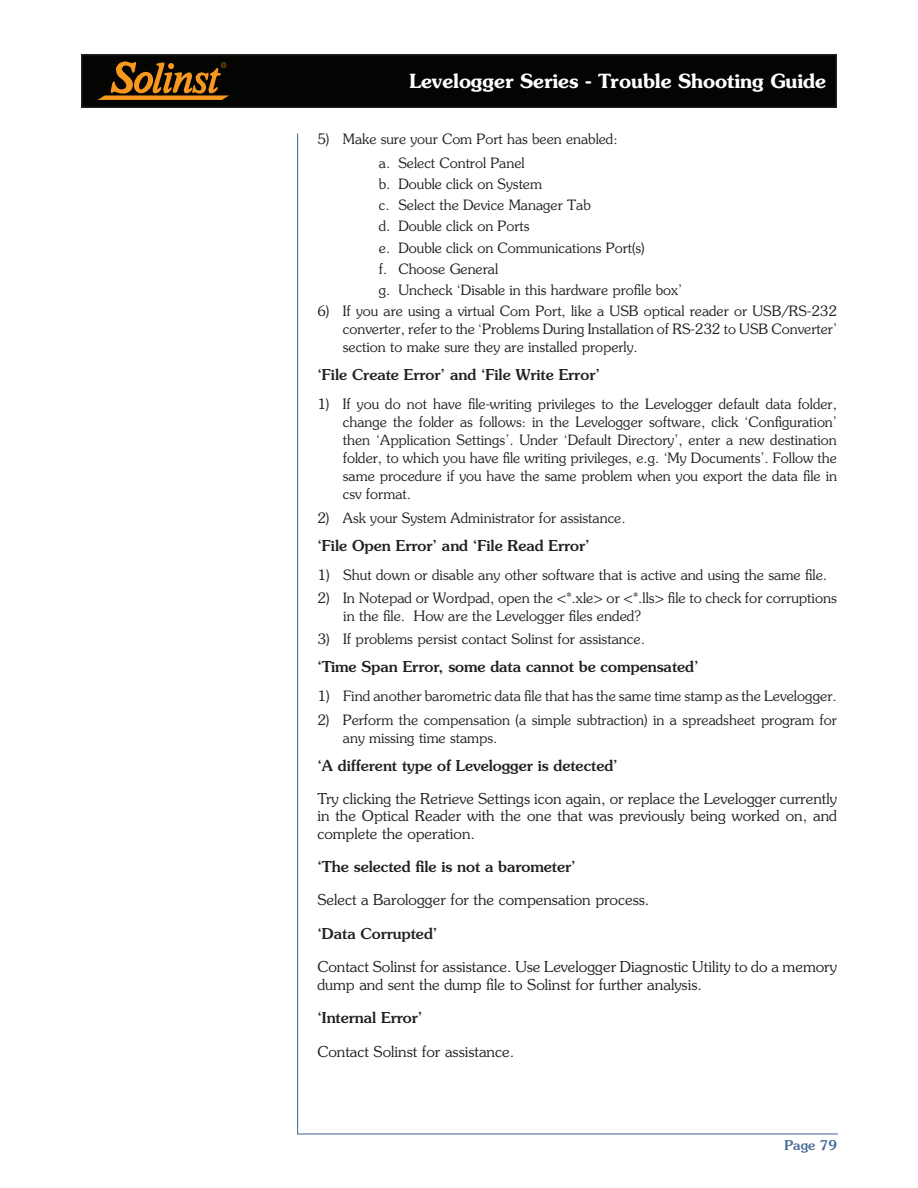
<style>
.page{position:relative;width:918px;height:1188px;background:#fff}
.page>*{position:absolute;margin:0;border:0;box-sizing:border-box;transform-origin:0 0}
.t1{font:600 19.5px "Souvenir Std";letter-spacing:-.005em;color:#fff}
.BODY_Text{font:300 15px/17.2px "Souvenir Std";color:#231f20;text-align:justify}
.BODY_Text-2{font:500 15px "Souvenir Std";color:#231f20}
.Numbered_Paragraph{font:300 14.25px/18px "Souvenir Std";color:#231f20;text-align:justify}
.t2{font:500 13.5px "Souvenir Std";color:#456b96}
</style>
<div class="page">
<div style="left:82px;top:55px;width:754px;height:52px;background:#040503"></div>
<div style="left:81px;top:54px;width:756px;height:54px;border:2px solid #231f20"></div>
<svg style="left:98px;top:62px;width:131px;height:38px"></svg>
<hr style="left:298px;top:1133px;width:540px;height:1px;background:#456b96">
<hr style="left:297px;top:134px;width:1px;height:1001px;background:#456b96">
<h1 class="t1" style="left:410px;top:69px;width:418px">Levelogger Series - Trouble Shooting Guide</h1>
<p class="Numbered_Paragraph" style="left:317px;top:130px;width:302px">5) Make sure your Com Port has been enabled:</p>
<p class="Numbered_Paragraph" style="left:379px;top:154px;width:147px">a. Select Control Panel</p>
<p class="Numbered_Paragraph" style="left:379px;top:175px;width:165px">b. Double click on System</p>
<p class="Numbered_Paragraph" style="left:379px;top:196px;width:213px">c. Select the Device Manager Tab</p>
<p class="Numbered_Paragraph" style="left:379px;top:217px;width:152px">d. Double click on Ports</p>
<p class="Numbered_Paragraph" style="left:379px;top:239px;width:267px">e. Double click on Communications Port(s)</p>
<p class="Numbered_Paragraph" style="left:379px;top:260px;width:121px">f. Choose General</p>
<p class="Numbered_Paragraph" style="left:379px;top:281px;width:305px">g. Uncheck ‘Disable in this hardware profile box’</p>
<p class="Numbered_Paragraph" style="left:343px;top:302px;width:496px;text-indent:-25px">6) If you are using a virtual Com Port, like a USB optical reader or USB/RS-232 converter, refer to the ‘Problems During Installation of RS-232 to USB Converter’ section to make sure they are installed properly.</p>
<p class="BODY_Text-2" style="left:317px;top:366px;width:284px">‘File Create Error’ and ‘File Write Error’</p>
<p class="Numbered_Paragraph" style="left:343px;top:395px;width:496px;text-indent:-25px">1) If you do not have file-writing privileges to the Levelogger default data folder, change the folder as follows: in the Levelogger software, click ‘Configuration’ then ‘Application Settings’. Under ‘Default Directory’, enter a new destination folder, to which you have file writing privileges, e.g. ‘My Documents’. Follow the same procedure if you have the same problem when you export the data file in csv format.</p>
<p class="Numbered_Paragraph" style="left:317px;top:509px;width:310px">2) Ask your System Administrator for assistance.</p>
<p class="BODY_Text-2" style="left:317px;top:536px;width:274px">‘File Open Error’ and ‘File Read Error’</p>
<p class="Numbered_Paragraph" style="left:317px;top:565px;width:511px">1) Shut down or disable any other software that is active and using the same file.</p>
<p class="Numbered_Paragraph" style="left:343px;top:589px;width:495px;text-indent:-26px">2) In Notepad or Wordpad, open the &lt;*.xle&gt; or &lt;*.lls&gt; file to check for corruptions in the file. How are the Levelogger files ended?</p>
<p class="Numbered_Paragraph" style="left:317px;top:630px;width:329px">3) If problems persist contact Solinst for assistance.</p>
<p class="BODY_Text-2" style="left:317px;top:658px;width:383px">‘Time Span Error, some data cannot be compensated’</p>
<p class="Numbered_Paragraph" style="left:317px;top:687px;width:521px">1) Find another barometric data file that has the same time stamp as the Levelogger.</p>
<p class="Numbered_Paragraph" style="left:343px;top:711px;width:496px;text-indent:-25px">2) Perform the compensation (a simple subtraction) in a spreadsheet program for any missing time stamps.</p>
<p class="BODY_Text-2" style="left:317px;top:756px;width:302px">‘A different type of Levelogger is detected’</p>
<p class="BODY_Text" style="left:317px;top:790px;width:521px">Try clicking the Retrieve Settings icon again, or replace the Levelogger currently in the Optical Reader with the one that was previously being worked on, and complete the operation.</p>
<p class="BODY_Text-2" style="left:317px;top:858px;width:260px">‘The selected file is not a barometer’</p>
<p class="BODY_Text" style="left:317px;top:892px;width:334px">Select a Barologger for the compensation process.</p>
<p class="BODY_Text-2" style="left:317px;top:924px;width:121px">‘Data Corrupted’</p>
<p class="BODY_Text" style="left:317px;top:958px;width:521px">Contact Solinst for assistance. Use Levelogger Diagnostic Utility to do a memory dump and sent the dump file to Solinst for further analysis.</p>
<p class="BODY_Text-2" style="left:317px;top:1009px;width:107px">‘Internal Error’</p>
<p class="BODY_Text" style="left:317px;top:1043px;width:198px">Contact Solinst for assistance.</p>
<p class="t2" style="left:784px;top:1137px;width:54px">Page 79</p>
</div>
